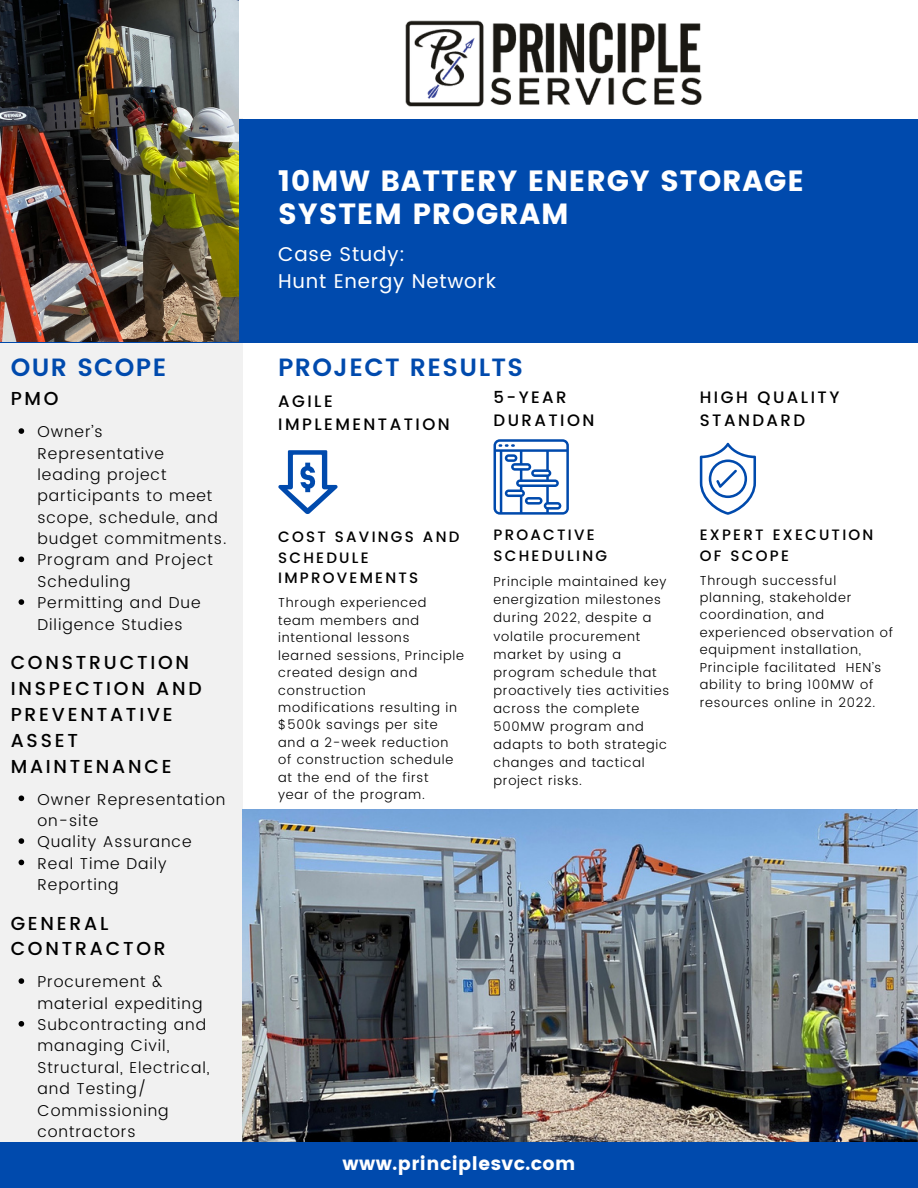
<style>
.page{position:relative;width:918px;height:1188px;background:#fff}
.page>*{position:absolute;margin:0;border:0;box-sizing:border-box;transform-origin:0 0}
.t1{font:29.25px/32.7px "Poppins";letter-spacing:.03em;color:#fff}
.t2{font:600 24.9px "Poppins";letter-spacing:.055em;color:#004aad}
.t3{font:19.95px/27px "Poppins";letter-spacing:.04em;color:#fff}
.t4{font:500 18.75px/25.8px "Poppins";letter-spacing:.15em;color:#000}
.t5{font:18.75px "Poppins";letter-spacing:.03em;color:#fff}
.t6{font:500 16.5px/22.5px "Poppins";letter-spacing:.15em;color:#000}
.t7{font:300 15.75px/21.3px "Poppins";letter-spacing:.06em;color:#000}
.t8{font:500 15px/20.4px "Poppins";letter-spacing:.15em;color:#000}
.t9{font:300 13.05px/17.4px "Poppins";letter-spacing:.06em;color:#000}
</style>
<div class="page">
<div style="left:0;top:119px;width:242px;height:1069px;background:#f1f1f1"></div>
<div style="left:0;top:119px;width:918px;height:223px;background:#004aad"></div>
<img style="left:0;top:0;width:239px;height:342px">
<img style="left:406px;top:20px;width:296px;height:87px">
<div style="left:0;top:1142px;width:918px;height:46px;background:#004aad"></div>
<svg style="left:494px;top:439px;width:75px;height:76px"></svg>
<svg style="left:278px;top:450px;width:60px;height:64px"></svg>
<svg style="left:700px;top:443px;width:56px;height:72px"></svg>
<img style="left:242px;top:810px;width:676px;height:331px">
<svg style="left:19px;top:978px;width:5px;height:6px"></svg>
<svg style="left:19px;top:1021px;width:5px;height:6px"></svg>
<svg style="left:19px;top:428px;width:5px;height:6px"></svg>
<svg style="left:19px;top:556px;width:5px;height:6px"></svg>
<svg style="left:19px;top:599px;width:5px;height:6px"></svg>
<svg style="left:19px;top:796px;width:5px;height:5px"></svg>
<svg style="left:19px;top:838px;width:5px;height:6px"></svg>
<svg style="left:19px;top:860px;width:5px;height:5px"></svg>
<h2 class="t2" style="left:11px;top:352px;width:157px">OUR SCOPE</h2>
<h3 class="t4" style="left:11px;top:386px;width:49px">PMO</h3>
<p class="t7" style="left:37px;top:421px;width:191px">Owner’s<br>Representative leading project participants to meet scope, schedule, and budget commitments.<br>Program and Project<br>Scheduling<br>Permitting and Due<br>Diligence Studies</p>
<h3 class="t4" style="left:11px;top:650px;width:192px">CONSTRUCTION<br>INSPECTION AND<br>PREVENTATIVE<br>ASSET<br>MAINTENANCE</h3>
<p class="t7" style="left:37px;top:788px;width:189px">Owner Representation on-site<br>Quality Assurance<br>Real Time Daily<br>Reporting</p>
<h3 class="t4" style="left:11px;top:910px;width:157px">GENERAL<br>CONTRACTOR</h3>
<p class="t7" style="left:37px;top:971px;width:174px">Procurement &amp; material expediting<br>Subcontracting and managing Civil,<br>Structural, Electrical, and Testing/<br>Commissioning contractors</p>
<h1 class="t1" style="left:278px;top:165px;width:527px">10MW BATTERY ENERGY STORAGE<br>SYSTEM PROGRAM</h1>
<h3 class="t3" style="left:278px;top:241px;width:219px">Case Study:<br>Hunt Energy Network</h3>
<h2 class="t2" style="left:278px;top:352px;width:247px">PROJECT RESULTS</h2>
<p class="t6" style="left:494px;top:386px;width:102px">5-YEAR<br>DURATION</p>
<p class="t6" style="left:278px;top:390px;width:173px">AGILE<br>IMPLEMENTATION</p>
<p class="t6" style="left:700px;top:386px;width:141px">HIGH QUALITY<br>STANDARD</p>
<p class="t8" style="left:278px;top:527px;width:183px">COST SAVINGS AND<br>SCHEDULE<br>IMPROVEMENTS</p>
<p class="t9" style="left:278px;top:594px;width:187px">Through experienced team members and intentional lessons learned sessions, Principle created design and construction modifications resulting in $500k savings per site and a 2-week reduction of construction schedule at the end of the first<br>year of the program.</p>
<p class="t8" style="left:494px;top:525px;width:115px">PROACTIVE<br>SCHEDULING</p>
<p class="t9" style="left:494px;top:573px;width:177px;line-height:18.1px">Principle maintained key energization milestones during 2022, despite a volatile procurement market by using a program schedule that proactively ties activities across the complete<br>500MW program and adapts to both strategic changes and tactical project risks.</p>
<p class="t8" style="left:700px;top:525px;width:175px">EXPERT EXECUTION<br>OF SCOPE</p>
<p class="t9" style="left:700px;top:571px;width:195px">Through successful planning, stakeholder coordination, and experienced observation of equipment installation,<br>Principle facilitated HEN’s ability to bring 100MW of resources online in 2022.</p>
<h3 class="t5" style="left:342px;top:1153px;width:235px">www.principlesvc.com</h3>
</div>
